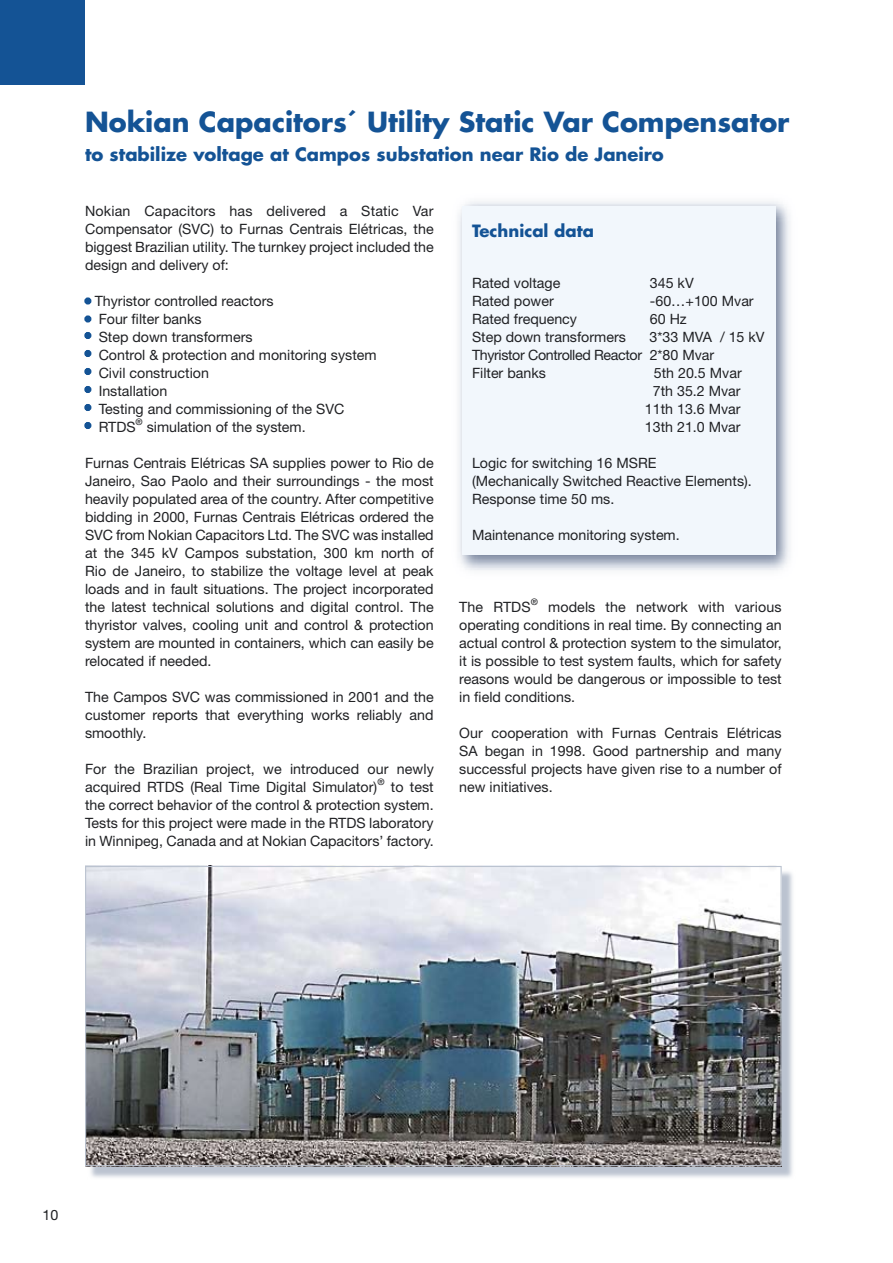
<style>
.page{position:relative;width:893px;height:1263px;background:#fff}
.page>*{position:absolute;margin:0;border:0;box-sizing:border-box;transform-origin:0 0}
.t1{font:700 27px "Futura";color:#145395}
.t2{font:700 18px "Futura";color:#145395}
.t3{font:700 16.5px "Futura";color:#145395}
.t4{font:14.25px/18px "Helvetica Neue";color:#202124;text-align:justify}
.t5{font:14.25px/18px "Helvetica Neue";letter-spacing:-.025em;color:#202124}
.t6{font:500 9px "Helvetica Neue";color:#202124}
.s1{color:#145395}
</style>
<div class="page">
<img style="left:458px;top:201px;width:332px;height:370px">
<div style="left:462px;top:206px;width:314px;height:349px;background:#f2f7fc"></div>
<svg style="left:88px;top:871px;width:705px;height:307px;background:#c0c5cd"></svg>
<img style="left:87px;top:868px;width:693px;height:296px">
<div style="left:0;top:0;width:85px;height:85px;background:#145395"></div>
<div style="left:84px;top:297px;width:7px;height:8px;border:3px solid #145395;border-radius:50%"></div>
<svg style="left:85px;top:298px;width:6px;height:6px"></svg>
<div style="left:84px;top:315px;width:7px;height:8px;border:3px solid #145395;border-radius:50%"></div>
<svg style="left:85px;top:316px;width:6px;height:6px"></svg>
<div style="left:84px;top:332px;width:7px;height:7px;border:3px solid #145395;border-radius:50%"></div>
<svg style="left:85px;top:333px;width:6px;height:5px"></svg>
<div style="left:84px;top:350px;width:7px;height:7px;border:3px solid #145395;border-radius:50%"></div>
<svg style="left:85px;top:351px;width:6px;height:5px"></svg>
<div style="left:84px;top:368px;width:7px;height:7px;border:3px solid #145395;border-radius:50%"></div>
<svg style="left:85px;top:369px;width:6px;height:5px"></svg>
<div style="left:84px;top:386px;width:7px;height:7px;border:3px solid #145395;border-radius:50%"></div>
<svg style="left:85px;top:387px;width:6px;height:5px"></svg>
<div style="left:84px;top:404px;width:7px;height:7px;border:3px solid #145395;border-radius:50%"></div>
<svg style="left:85px;top:405px;width:6px;height:5px"></svg>
<div style="left:84px;top:422px;width:7px;height:7px;border:3px solid #145395;border-radius:50%"></div>
<svg style="left:85px;top:423px;width:6px;height:5px"></svg>
<h1 class="t1" style="left:85px;top:103px;width:706px">Nokian Capacitors´ Utility Static Var Compensator</h1>
<p class="t2" style="left:85px;top:141px;width:580px">to stabilize voltage at Campos substation near Rio de Janeiro</p>
<p class="t4" style="left:85px;top:202px;width:350px">Nokian Capacitors has delivered a Static Var Compensator (SVC) to Furnas Centrais Elétricas, the biggest Brazilian utility. The turnkey project included the design and delivery of:</p>
<p class="t4" style="left:85px;top:292px;width:293px;text-align:left"><span class="s1">°</span> Thyristor controlled reactors<br><span class="s1">°</span> Four filter banks<br><span class="s1">°</span> Step down transformers<br><span class="s1">°</span> Control &amp; protection and monitoring system <span class="s1">°</span> Civil construction<br><span class="s1">°</span> Installation<br><span class="s1">°</span> Testing and commissioning of the SVC<br><span class="s1">°</span> RTDS</p>
<p class="t6" style="left:136px;top:416px;width:9px">®</p>
<p class="t4" style="left:147px;top:418px;width:160px">simulation of the system.</p>
<p class="t4" style="left:85px;top:454px;width:350px">Furnas Centrais Elétricas SA supplies power to Rio de Janeiro, Sao Paolo and their surroundings - the most heavily populated area of the country. After competitive bidding in 2000, Furnas Centrais Elétricas ordered the SVC from Nokian Capacitors Ltd. The SVC was installed at the 345 kV Campos substation, 300 km north of Rio de Janeiro, to stabilize the voltage level at peak loads and in fault situations. The project incorporated the latest technical solutions and digital control. The thyristor valves, cooling unit and control &amp; protection system are mounted in containers, which can easily be relocated if needed.</p>
<p class="t4" style="left:85px;top:688px;width:350px">The Campos SVC was commissioned in 2001 and the customer reports that everything works reliably and smoothly.</p>
<p class="t4" style="left:85px;top:760px;width:350px">For the Brazilian project, we introduced our newly acquired RTDS (Real Time Digital Simulator)</p>
<p class="t6" style="left:377px;top:776px;width:9px">®</p>
<p class="t4" style="left:85px;top:778px;width:350px;text-indent:306px">to test the correct behavior of the control &amp; protection system.<br>Tests for this project were made in the RTDS laboratory in Winnipeg, Canada and at Nokian Capacitors’ factory.</p>
<p class="t3" style="left:472px;top:220px;width:123px">Technical data</p>
<p class="t4" style="left:472px;top:274px;width:90px">Rated voltage</p>
<p class="t4" style="left:650px;top:274px;width:45px">345 kV</p>
<p class="t4" style="left:472px;top:292px;width:83px">Rated power</p>
<p class="t4" style="left:650px;top:292px;width:105px">-60…+100 Mvar</p>
<p class="t4" style="left:472px;top:310px;width:107px">Rated frequency</p>
<p class="t4" style="left:650px;top:310px;width:38px">60 Hz</p>
<p class="t4" style="left:472px;top:328px;width:155px">Step down transformers</p>
<p class="t5" style="left:472px;top:328px;width:294px;text-indent:178px">3*33 MVA / 15 kV<br>Thyristor Controlled Reactor 2*80 Mvar<br>Filter banks</p>
<p class="t4" style="left:645px;top:364px;width:98px;text-align:right">5th 20.5 Mvar<br>7th 35.2 Mvar<br>11th 13.6 Mvar<br>13th 21.0 Mvar</p>
<p class="t4" style="left:472px;top:454px;width:281px;text-align:left">Logic for switching 16 MSRE<br>(Mechanically Switched Reactive Elements).<br>Response time 50 ms.</p>
<p class="t4" style="left:472px;top:526px;width:209px">Maintenance monitoring system.</p>
<p class="t6" style="left:531px;top:596px;width:9px">®</p>
<p class="t4" style="left:459px;top:598px;width:324px;text-indent:89px">models the network with various operating conditions in real time. By connecting an actual control &amp; protection system to the simulator, it is possible to test system faults, which for safety reasons would be dangerous or impossible to test in field conditions.</p>
<p class="t4" style="left:459px;top:724px;width:324px">Our cooperation with Furnas Centrais Elétricas SA began in 1998. Good partnership and many successful projects have given rise to a number of new initiatives.</p>
<p class="t4" style="left:459px;top:598px;width:73px">The RTDS</p>
<p class="t4" style="left:43px;top:1205px;width:17px">10</p>
</div>
